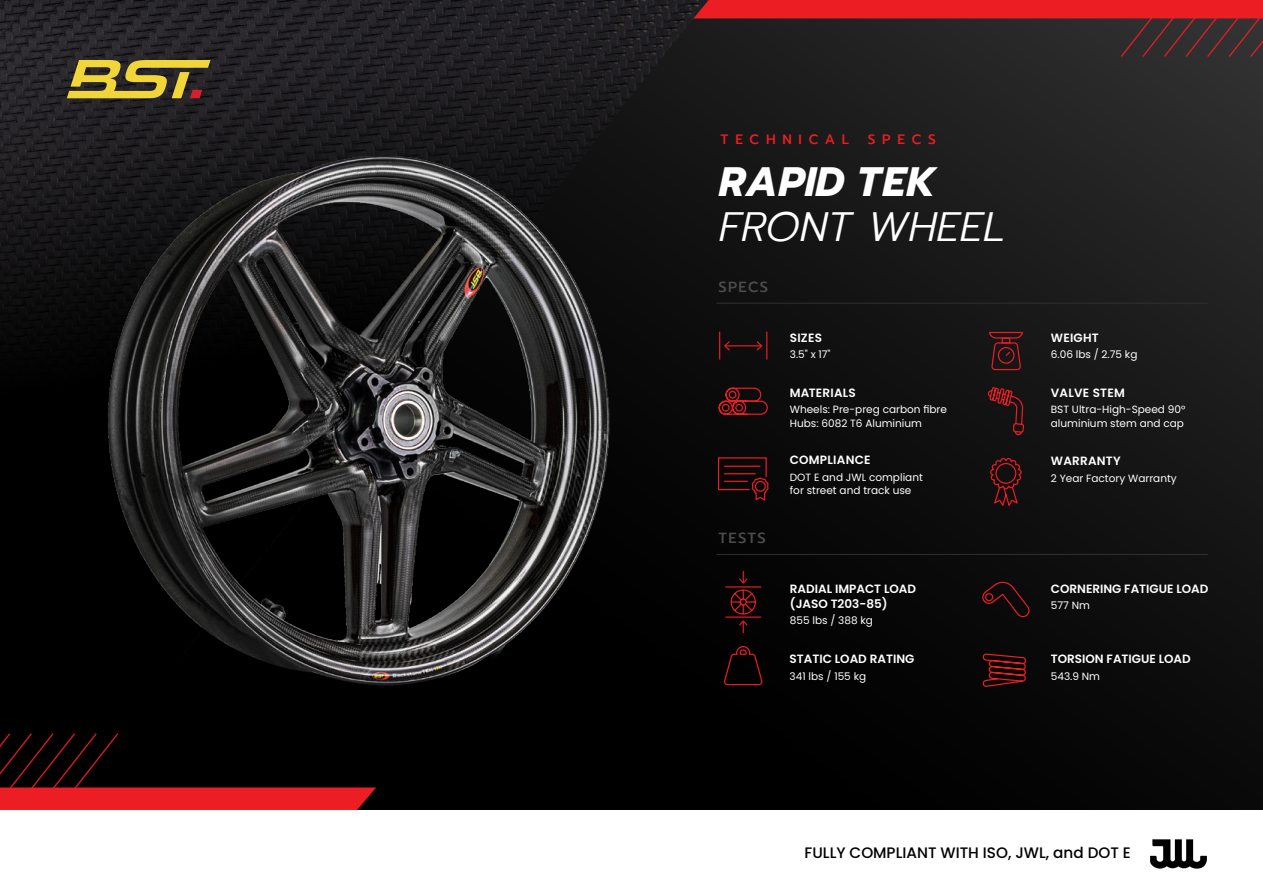
<style>
.page{position:relative;width:1263px;height:893px;background:#fff}
.page>*{position:absolute;margin:0;border:0;box-sizing:border-box;transform-origin:0 0}
.t1{font:italic 300 40.95px "Prompt";color:#fff}
.t2{font:italic 700 40.95px "Prompt";letter-spacing:.015em;color:#fff}
.t3{font:500 15.15px "Poppins";color:#000}
.t4{font:500 14.7px "Prompt";letter-spacing:.1em;color:#4d4d4d}
.t5{font:500 13.65px "Prompt";letter-spacing:.5em;color:#ed1d24}
.t6{font:600 12px/15px "Poppins";color:#fff}
.t7{font:600 12px "Poppins";letter-spacing:.02em;color:#fff}
.t8{font:10.5px/13.5px "Poppins";color:#fff}
</style>
<div class="page">
<svg style="left:979px;top:58px;width:284px;height:752px;background:#171717"></svg>
<svg style="left:0;top:0;width:693px;height:22px;background:#222024"></svg>
<svg style="left:693px;top:0;width:570px;height:58px;background:#862427"></svg>
<hr style="left:716px;top:303px;width:492px;height:1px;background:#303030">
<svg style="left:988px;top:331px;width:36px;height:40px"></svg>
<svg style="left:987px;top:386px;width:38px;height:122px;background:#2e1213"></svg>
<hr style="left:716px;top:554px;width:492px;height:1px;background:#303030">
<svg style="left:980px;top:579px;width:51px;height:39px;background:#1f0b0c"></svg>
<svg style="left:982px;top:654px;width:45px;height:38px;background:#3b0c0d"></svg>
<svg style="left:1150px;top:839px;width:57px;height:30px"></svg>
<img style="left:0;top:22px;width:979px;height:788px">
<h3 class="t5" style="left:721px;top:130px;width:130px">TECHNICAL</h3>
<h3 class="t5" style="left:868px;top:130px;width:69px">SPECS</h3>
<h1 class="t2" style="left:719px;top:151px;width:219px">RAPID TEK</h1>
<h1 class="t1" style="left:719px;top:198px;width:288px">FRONT WHEEL</h1>
<h3 class="t4" style="left:718px;top:276px;width:51px">SPECS</h3>
<h3 class="t4" style="left:718px;top:528px;width:49px">TESTS</h3>
<p class="t6" style="left:790px;top:330px;width:34px">SIZES</p>
<p class="t8" style="left:790px;top:348px;width:42px">3.5" x 17"</p>
<p class="t7" style="left:790px;top:386px;width:68px">MATERIALS</p>
<p class="t8" style="left:790px;top:403px;width:159px">Wheels: Pre-preg carbon fibre<br>Hubs: 6082 T6 Aluminium</p>
<p class="t7" style="left:790px;top:453px;width:82px">COMPLIANCE</p>
<p class="t8" style="left:790px;top:470px;width:135px">DOT E and JWL compliant for street and track use</p>
<p class="t6" style="left:790px;top:581px;width:128px">RADIAL IMPACT LOAD (JASO T203-85)</p>
<p class="t8" style="left:790px;top:614px;width:85px">855 lbs / 388 kg</p>
<p class="t6" style="left:790px;top:652px;width:126px">STATIC LOAD RATING</p>
<p class="t8" style="left:790px;top:669px;width:78px">341 lbs / 155 kg</p>
<p class="t6" style="left:1051px;top:330px;width:49px">WEIGHT</p>
<p class="t8" style="left:1051px;top:348px;width:88px">6.06 lbs / 2.75 kg</p>
<p class="t7" style="left:1051px;top:386px;width:75px">VALVE STEM</p>
<p class="t8" style="left:1051px;top:403px;width:136px">BST Ultra-High-Speed 90° aluminium stem and cap</p>
<p class="t7" style="left:1051px;top:454px;width:71px">WARRANTY</p>
<p class="t8" style="left:1051px;top:471px;width:127px">2 Year Factory Warranty</p>
<p class="t6" style="left:1051px;top:581px;width:159px">CORNERING FATIGUE LOAD</p>
<p class="t8" style="left:1051px;top:599px;width:41px">577 Nm</p>
<p class="t6" style="left:1051px;top:652px;width:141px">TORSION FATIGUE LOAD</p>
<p class="t8" style="left:1051px;top:669px;width:51px">543.9 Nm</p>
<h2 class="t3" style="left:805px;top:844px;width:328px">FULLY COMPLIANT WITH ISO, JWL, and DOT E</h2>
</div>
